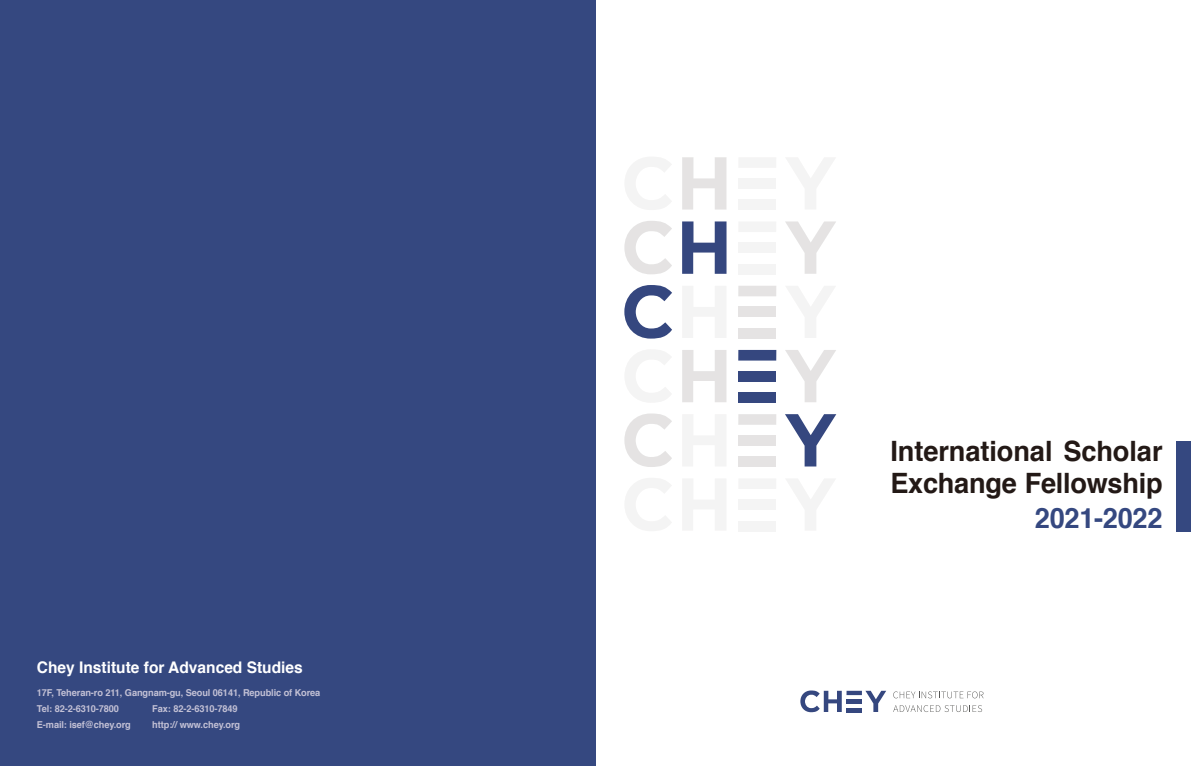
<style>
.page{position:relative;width:1191px;height:766px;background:#fff}
.page>*{position:absolute;margin:0;border:0;box-sizing:border-box;transform-origin:0 0}
.t1{font:700 28px/32px "Helvetica";letter-spacing:-.005em;color:#231916}
.t2{font:700 28px "Helvetica";letter-spacing:-.01em;color:#354880}
.t3{font:700 16px "Helvetica";color:#fff}
.t4{font:700 9.5px/16px "Helvetica";letter-spacing:-.01em;color:#c3c1d5}
</style>
<div class="page">
<svg style="left:893px;top:691px;width:90px;height:7px"></svg>
<svg style="left:893px;top:705px;width:89px;height:6px"></svg>
<div style="left:846px;top:690px;width:16px;height:5px;background:#35477f"></div>
<div style="left:846px;top:707px;width:16px;height:5px;background:#35477f"></div>
<hr style="left:846px;top:699px;width:16px;height:4px;background:#35477f">
<svg style="left:865px;top:690px;width:21px;height:21px"></svg>
<svg style="left:800px;top:690px;width:41px;height:22px"></svg>
<svg style="left:682px;top:221px;width:44px;height:53px"></svg>
<svg style="left:683px;top:286px;width:43px;height:52px"></svg>
<svg style="left:682px;top:157px;width:44px;height:52px"></svg>
<svg style="left:682px;top:350px;width:44px;height:52px"></svg>
<svg style="left:683px;top:415px;width:43px;height:51px"></svg>
<svg style="left:683px;top:479px;width:43px;height:51px"></svg>
<svg style="left:785px;top:221px;width:51px;height:53px"></svg>
<svg style="left:786px;top:158px;width:49px;height:51px"></svg>
<svg style="left:624px;top:221px;width:48px;height:53px"></svg>
<svg style="left:625px;top:157px;width:46px;height:53px"></svg>
<svg style="left:786px;top:286px;width:49px;height:52px"></svg>
<svg style="left:624px;top:285px;width:48px;height:53px"></svg>
<svg style="left:785px;top:350px;width:51px;height:52px"></svg>
<svg style="left:625px;top:350px;width:46px;height:52px"></svg>
<svg style="left:785px;top:414px;width:51px;height:52px"></svg>
<svg style="left:624px;top:413px;width:48px;height:54px"></svg>
<svg style="left:786px;top:479px;width:49px;height:51px"></svg>
<div style="left:738px;top:221px;width:38px;height:11px;background:#f4f4f4"></div>
<div style="left:738px;top:263px;width:38px;height:11px;background:#f4f4f4"></div>
<div style="left:738px;top:242px;width:38px;height:11px;background:#f4f4f4"></div>
<div style="left:738px;top:157px;width:38px;height:11px;background:#f4f4f4"></div>
<div style="left:738px;top:199px;width:38px;height:11px;background:#f4f4f4"></div>
<div style="left:738px;top:178px;width:38px;height:11px;background:#f4f4f4"></div>
<div style="left:738px;top:285px;width:38px;height:11px;background:#e5e3e3"></div>
<div style="left:738px;top:328px;width:38px;height:11px;background:#e5e3e3"></div>
<div style="left:738px;top:306px;width:38px;height:11px;background:#e5e3e3"></div>
<div style="left:738px;top:350px;width:38px;height:10px;background:#35477f"></div>
<div style="left:738px;top:392px;width:38px;height:11px;background:#35477f"></div>
<div style="left:738px;top:371px;width:38px;height:10px;background:#35477f"></div>
<div style="left:738px;top:414px;width:38px;height:10px;background:#e5e3e3"></div>
<div style="left:738px;top:456px;width:38px;height:11px;background:#e5e3e3"></div>
<div style="left:738px;top:435px;width:38px;height:10px;background:#e5e3e3"></div>
<div style="left:738px;top:478px;width:38px;height:11px;background:#f4f4f4"></div>
<div style="left:738px;top:520px;width:38px;height:11px;background:#f4f4f4"></div>
<div style="left:738px;top:499px;width:38px;height:10px;background:#f4f4f4"></div>
<svg style="left:625px;top:478px;width:46px;height:53px"></svg>
<div style="left:1176px;top:441px;width:15px;height:90px;background:#354880"></div>
<div style="left:0;top:0;width:595px;height:765px;background:#354880"></div>
<h2 class="t3" style="left:37px;top:653px;width:267px">Chey Institute for Advanced Studies</h2>
<p class="t4" style="left:37px;top:684px;width:285px">17F, Teheran-ro 211, Gangnam-gu, Seoul 06141, Republic of Korea<br>Tel: 82-2-6310-7800</p>
<p class="t4" style="left:152px;top:700px;width:87px">Fax: 82-2-6310-7849</p>
<p class="t4" style="left:37px;top:716px;width:96px">E-mail: isef@chey.org</p>
<p class="t4" style="left:152px;top:716px;width:89px">http:// www.chey.org</p>
<h1 class="t1" style="left:890px;top:435px;width:274px">International Scholar<br>Exchange Fellowship</h1>
<h1 class="t2" style="left:1034px;top:495px;width:129px">2021-2022</h1>
</div>
